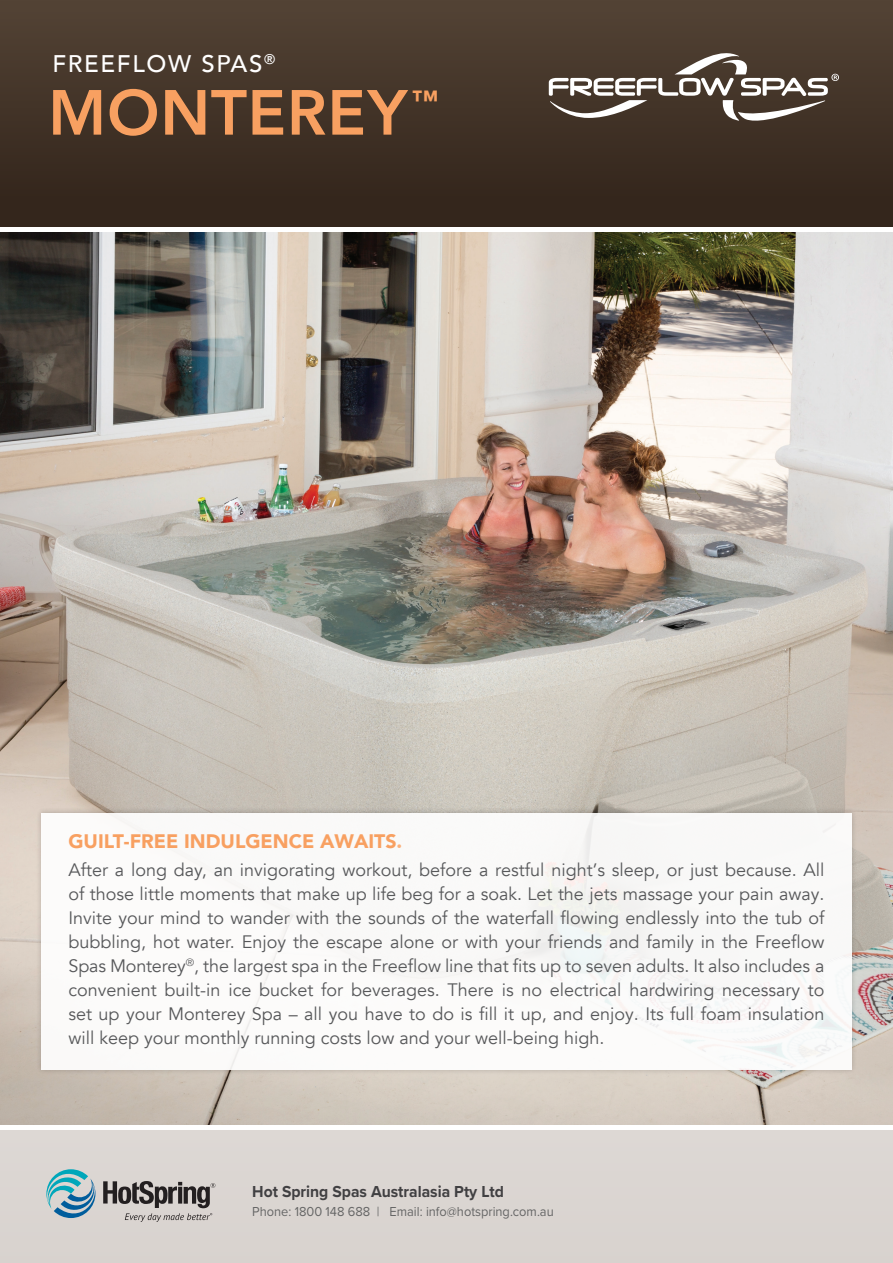
<style>
.page{position:relative;width:893px;height:1263px;background:#fff}
.page>*{position:absolute;margin:0;border:0;box-sizing:border-box;transform-origin:0 0}
.t1{font:800 63px "Avenir";letter-spacing:.01em;color:#f8a061}
.t2{font:800 26.25px "Avenir";color:#f8a061}
.t3{font:500 24px "Avenir";letter-spacing:.07em;color:#fff}
.t4{font:900 19.5px "Avenir";color:#f8a061}
.t5{font:18px/24px "Avenir";color:#57585a;text-align:justify}
.t6{font:700 16.5px "Proxima Nova";color:#414042;scale:.95 1}
.t7{font:13.5px "Proxima Nova";color:#666;scale:.95 1}
.s1{color:#fab17c}
</style>
<div class="page">
<div style="left:0;top:1131px;width:892px;height:132px;background:#d8d2ce"></div>
<img style="left:0;top:232px;width:892px;height:893px">
<div style="left:36px;top:807px;width:821px;height:268px;background:#231f20;opacity:.25"></div>
<div style="left:41px;top:813px;width:810px;height:256px;background:#fff"></div>
<div style="left:0;top:1px;width:892px;height:225px;background:linear-gradient(to bottom,#534335,#312319)"></div>
<svg style="left:549px;top:47px;width:290px;height:80px;background:#665a4f"></svg>
<svg style="left:46px;top:1169px;width:169px;height:53px"></svg>
<h3 class="t3" style="left:52px;top:49px;width:224px">FREEFLOW SPAS<sup>®</sup></h3>
<h1 class="t1" style="left:48px;top:87px;width:361px">MONTEREY</h1>
<h2 class="t2" style="left:412px;top:89px;width:28px">™</h2>
<p class="t4" style="left:68px;top:830px;width:335px">GUILT-FREE INDULGENCE AWAITS<span class="s1">.</span></p>
<p class="t5" style="left:68px;top:858px;width:758px">After a long day, an invigorating workout, before a restful night’s sleep, or just because. All of those little moments that make up life beg for a soak. Let the jets massage your pain away.<br>Invite your mind to wander with the sounds of the waterfall flowing endlessly into the tub of bubbling, hot water. Enjoy the escape alone or with your friends and family in the Freeflow Spas Monterey<sup>®</sup>, the largest spa in the Freeflow line that fits up to seven adults. It also includes a convenient built-in ice bucket for beverages. There is no electrical hardwiring necessary to set up your Monterey Spa – all you have to do is fill it up, and enjoy. Its full foam insulation will keep your monthly running costs low and your well-being high.</p>
<p class="t6" style="left:252px;top:1179px;width:267px">Hot Spring Spas Australasia Pty Ltd</p>
<p class="t7" style="left:252px;top:1202px;width:319px">Phone: 1800 148 688 | Email: info@hotspring.com.au</p>
</div>
